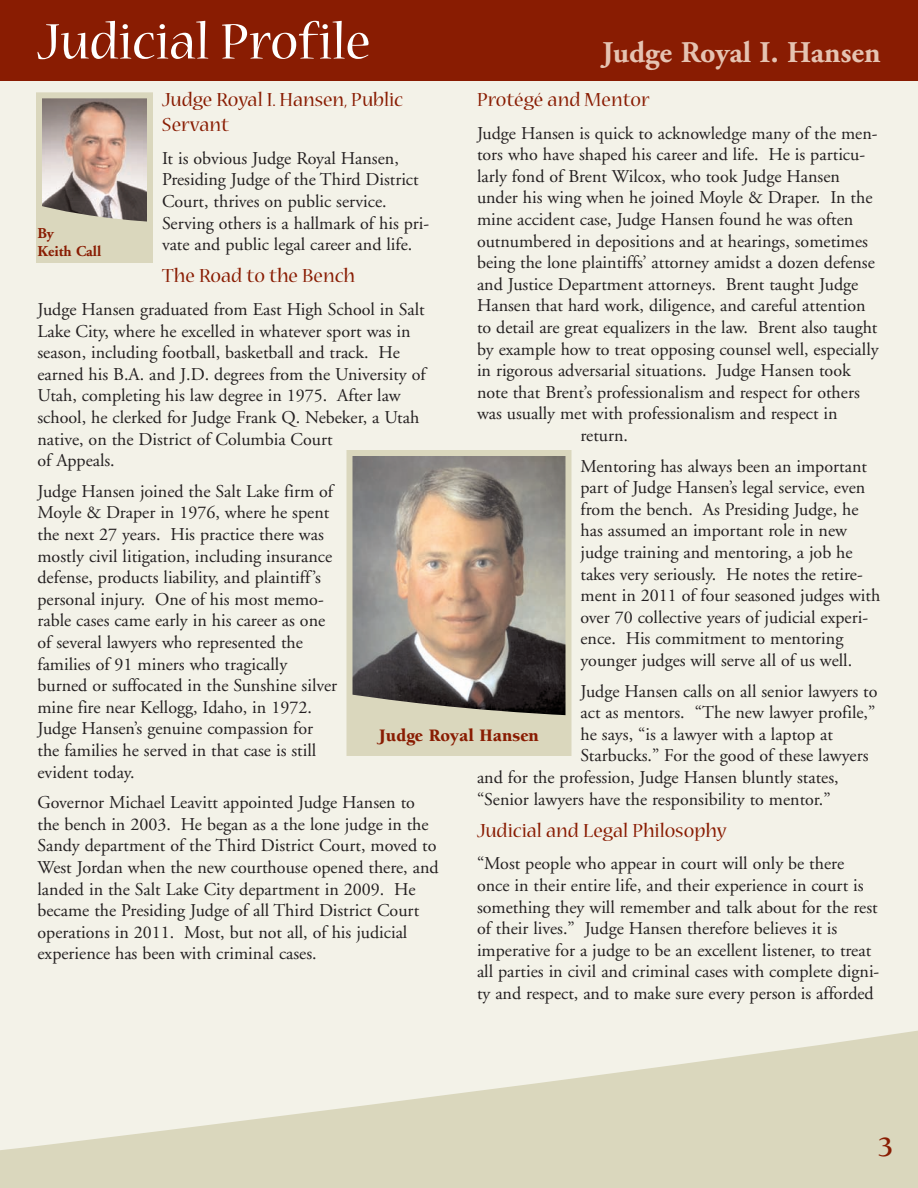
<style>
.page{position:relative;width:918px;height:1188px;background:#f3f2e8}
.page>*{position:absolute;margin:0;border:0;box-sizing:border-box;transform-origin:0 0}
.t1{font:55.5px "Nueva";color:#fff}
.t2{font:700 30px "Adobe Garamond";color:#e5c3b2}
.t3{font:700 28.5px "Berkeley";color:#891c02}
.t4{font:21px/25.2px "Nueva MM.330.475";color:#891c02}
.t5{font:18px/21.6px "Adobe Garamond";color:#231f20}
.t6{font:900 18px "Berkeley";color:#891c02}
.t7{font:700 15px/18px "Adobe Garamond";color:#891c02}
</style>
<div class="page">
<svg style="left:0;top:1030px;width:918px;height:158px;fill:#dad7bd"></svg>
<div style="left:0;top:0;width:918px;height:81px;background:#891c02"></div>
<img style="left:43px;top:99px;width:103px;height:104px">
<div style="left:36px;top:92px;width:117px;height:140px;border:6px solid #dad7bd"></div>
<svg style="left:36px;top:203px;width:117px;height:20px;background:#9f998d"></svg>
<div style="left:36px;top:223px;width:117px;height:40px;background:#dad7bd"></div>
<img style="left:353px;top:457px;width:212px;height:203px">
<svg style="left:353px;top:660px;width:212px;height:62px;background:#716c65"></svg>
<div style="left:346px;top:450px;width:226px;height:306px;border:6px solid #dad7bd"></div>
<div style="left:350px;top:722px;width:218px;height:29px;background:#dad7bd"></div>
<h1 class="t1" style="left:38px;top:21px;width:334px">Judicial Profile</h1>
<h2 class="t2" style="left:602px;top:41px;width:280px">Judge Royal I. Hansen</h2>
<p class="t4" style="left:162px;top:88px;width:243px">Judge Royal I. Hansen, Public<br>Servant</p>
<p class="t5" style="left:162px;top:149px;width:269px">It is obvious Judge Royal Hansen, Presiding Judge of the Third District Court, thrives on public service.<br>Serving others is a hallmark of his pri&shy;vate and public legal career and life.</p>
<p class="t4" style="left:162px;top:264px;width:195px">The Road to the Bench</p>
<p class="t5" style="left:38px;top:300px;width:390px">Judge Hansen graduated from East High School in Salt Lake City, where he excelled in whatever sport was in season, including football, basketball and track. He earned his B.A. and J.D. degrees from the University of Utah, completing his law degree in 1975. After law school, he clerked for Judge Frank Q. Nebeker, a Utah native, on the District of Columbia Court<br>of Appeals.</p>
<p class="t5" style="left:38px;top:482px;width:301px">Judge Hansen joined the Salt Lake firm of Moyle &amp; Draper in 1976, where he spent the next 27 years. His practice there was mostly civil litigation, including insurance defense, products liability, and plaintiff’s personal injury. One of his most memo&shy;rable cases came early in his career as one of several lawyers who represented the families of 91 miners who tragically burned or suffocated in the Sunshine silver mine fire near Kellogg, Idaho, in 1972.<br>Judge Hansen’s genuine compassion for the families he served in that case is still evident today.</p>
<p class="t5" style="left:38px;top:793px;width:403px">Governor Michael Leavitt appointed Judge Hansen to the bench in 2003. He began as a the lone judge in the Sandy department of the Third District Court, moved to West Jordan when the new courthouse opened there, and landed in the Salt Lake City department in 2009. He became the Presiding Judge of all Third District Court operations in 2011. Most, but not all, of his judicial experience has been with criminal cases.</p>
<p class="t4" style="left:477px;top:88px;width:174px">Protégé and Mentor</p>
<p class="t5" style="left:477px;top:124px;width:402px">Judge Hansen is quick to acknowledge many of the men-</p>
<p class="t5" style="left:477px;top:145px;width:390px">tors who have shaped his career and life. He is particu-</p>
<p class="t5" style="left:477px;top:167px;width:364px">larly fond of Brent Wilcox, who took Judge Hansen</p>
<p class="t5" style="left:477px;top:189px;width:397px">under his wing when he joined Moyle &amp; Draper. In the</p>
<p class="t5" style="left:477px;top:210px;width:378px">mine accident case, Judge Hansen found he was often</p>
<p class="t5" style="left:477px;top:232px;width:392px">outnumbered in depositions and at hearings, sometimes</p>
<p class="t5" style="left:477px;top:253px;width:399px">being the lone plaintiffs’ attorney amidst a dozen defense</p>
<p class="t5" style="left:477px;top:275px;width:383px">and Justice Department attorneys. Brent taught Judge</p>
<p class="t5" style="left:477px;top:297px;width:390px">Hansen that hard work, diligence, and careful attention</p>
<p class="t5" style="left:477px;top:318px;width:402px">to detail are great equalizers in the law. Brent also taught</p>
<p class="t5" style="left:477px;top:340px;width:403px">by example how to treat opposing counsel well, especially</p>
<p class="t5" style="left:477px;top:361px;width:375px">in rigorous adversarial situations. Judge Hansen took</p>
<p class="t5" style="left:477px;top:383px;width:384px">note that Brent’s professionalism and respect for others</p>
<p class="t5" style="left:477px;top:405px;width:362px">was usually met with professionalism and respect in</p>
<p class="t5" style="left:580px;top:426px;width:49px">return.</p>
<p class="t5" style="left:580px;top:457px;width:301px">Mentoring has always been an important part of Judge Hansen’s legal service, even from the bench. As Presiding Judge, he has assumed an important role in new judge training and mentoring, a job he takes very seriously. He notes the retire&shy;ment in 2011 of four seasoned judges with over 70 collective years of judicial experi&shy;ence. His commitment to mentoring younger judges will serve all of us well.</p>
<p class="t5" style="left:581px;top:682px;width:299px">Judge Hansen calls on all senior lawyers to</p>
<p class="t5" style="left:581px;top:703px;width:296px">act as mentors. “The new lawyer profile,”</p>
<p class="t5" style="left:581px;top:725px;width:254px">he says, “is a lawyer with a laptop at</p>
<p class="t5" style="left:581px;top:747px;width:290px">Starbucks.” For the good of these lawyers</p>
<p class="t5" style="left:477px;top:768px;width:363px">and for the profession, Judge Hansen bluntly states,</p>
<p class="t5" style="left:477px;top:790px;width:355px">“Senior lawyers have the responsibility to mentor.”</p>
<p class="t4" style="left:477px;top:819px;width:251px">Judicial and Legal Philosophy</p>
<p class="t5" style="left:477px;top:855px;width:404px">“Most people who appear in court will only be there once in their entire life, and their experience in court is something they will remember and talk about for the rest of their lives.” Judge Hansen therefore believes it is imperative for a judge to be an excellent listener, to treat all parties in civil and criminal cases with complete digni&shy;ty and respect, and to make sure every person is afforded</p>
<p class="t7" style="left:38px;top:225px;width:65px">By<br>Keith Call</p>
<p class="t6" style="left:379px;top:728px;width:161px">Judge Royal Hansen</p>
<h3 class="t3" style="left:878px;top:1136px;width:17px">3</h3>
</div>
